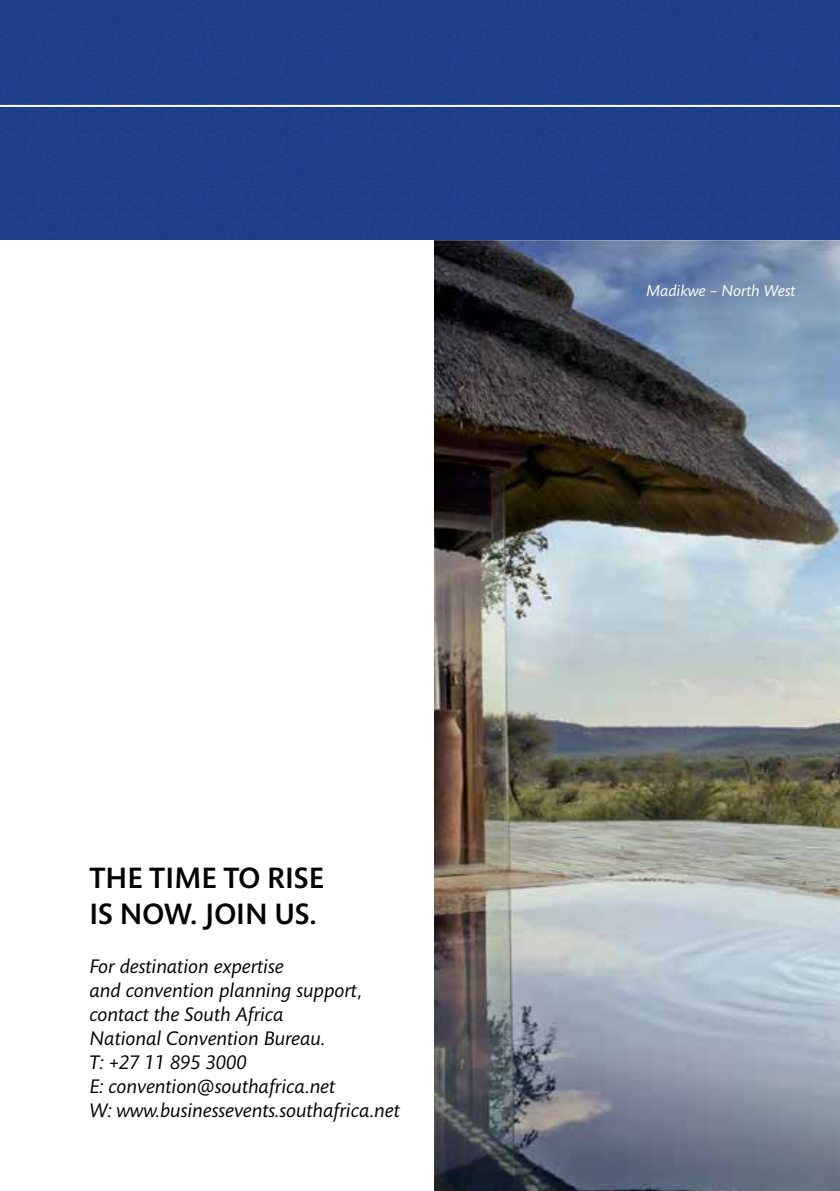
<style>
.page{position:relative;width:840px;height:1191px;background:#fff}
.page>*{position:absolute;margin:0;border:0;box-sizing:border-box;transform-origin:0 0}
.t1{font:500 30px/36px "Mundo Sans";color:#000}
.t2{font:italic 20px/24px "Mundo Sans";color:#000}
.t3{font:italic 16px "Mundo Sans";color:#fff}
</style>
<div class="page">
<img style="left:434px;top:240px;width:405px;height:951px">
<div style="left:0;top:0;width:839px;height:240px;background:#1f3e89"></div>
<hr style="left:0;top:105px;width:839px;height:2px;background:#fff">
<h1 class="t1" style="left:89px;top:861px;width:236px">THE TIME TO RISE<br>IS NOW. JOIN US.</h1>
<p class="t2" style="left:89px;top:954px;width:311px">For destination expertise<br>and convention planning support, contact the South Africa<br>National Convention Bureau.<br>T: +27 11 895 3000<br>E: convention@southafrica.net<br>W: www.businessevents.southafrica.net</p>
<p class="t3" style="left:645px;top:282px;width:151px">Madikwe – North West</p>
</div>
